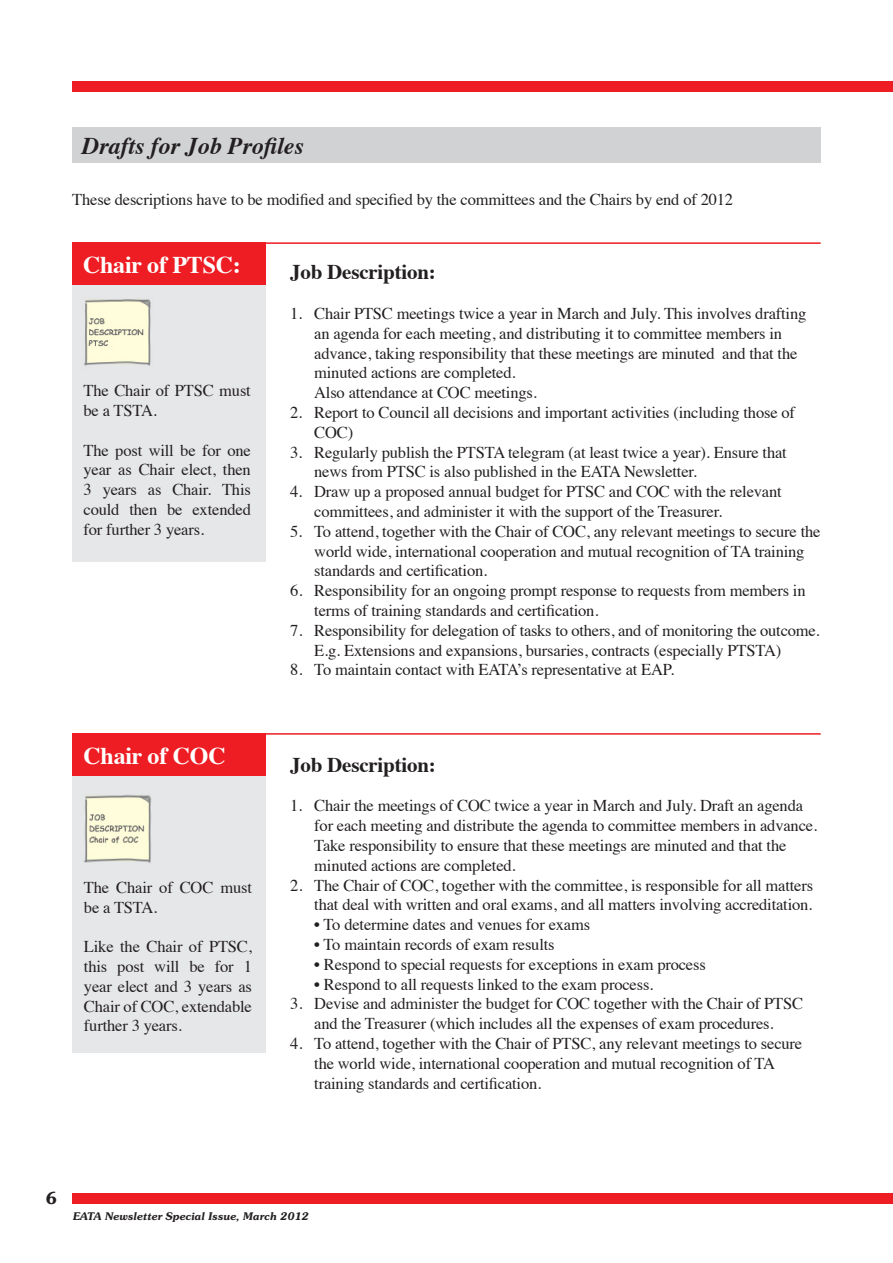
<style>
.page{position:relative;width:893px;height:1263px;background:#fff}
.page>*{position:absolute;margin:0;border:0;box-sizing:border-box;transform-origin:0 0}
.t1{font:700 24px "Times";letter-spacing:-.01em;color:#fff}
.t2{font:italic 700 24px "Times";color:#231f20}
.t3{font:700 21px "Times";letter-spacing:-.01em;color:#231f20}
.t4{font:16.5px/19.8px "Times";letter-spacing:-.01em;color:#231f20}
.t5{font:italic 600 10.5px "Souvenir LT";letter-spacing:-.01em;color:#231f20}
</style>
<div class="page">
<div style="left:72px;top:81px;width:821px;height:10px;background:#ee1d23"></div>
<div style="left:72px;top:1193px;width:821px;height:10px;background:#ee1d23"></div>
<div style="left:72px;top:776px;width:194px;height:276px;background:#e6e7e9"></div>
<img style="left:84px;top:794px;width:68px;height:69px">
<div style="left:72px;top:242px;width:194px;height:43px;background:#ee1d23"></div>
<div style="left:72px;top:734px;width:194px;height:42px;background:#ee1d23"></div>
<div style="left:72px;top:128px;width:749px;height:35px;background:#d1d2d4"></div>
<div style="left:72px;top:285px;width:194px;height:276px;background:#e6e7e9"></div>
<img style="left:84px;top:299px;width:67px;height:67px">
<hr style="left:72px;top:733px;width:749px;height:2px;background:#ee1d23">
<hr style="left:72px;top:242px;width:749px;height:2px;background:#ee1d23">
<h1 class="t2" style="left:82px;top:123px;width:223px">Drafts for Job Profiles</h1>
<p class="t4" style="left:72px;top:188px;width:662px">These descriptions have to be modified and specified by the committees and the Chairs by end of 2012</p>
<h1 class="t1" style="left:83px;top:242px;width:159px">Chair of PTSC:</h1>
<p class="t4" style="left:84px;top:379px;width:169px">The Chair of PTSC must be a TSTA.</p>
<p class="t4" style="left:84px;top:439px;width:169px;text-align:justify">The post will be for one year as Chair elect, then 3 years as Chair. This could then be extended for further 3 years.</p>
<h1 class="t1" style="left:83px;top:733px;width:144px">Chair of COC</h1>
<p class="t4" style="left:84px;top:876px;width:169px">The Chair of COC must be a TSTA.</p>
<p class="t4" style="left:84px;top:935px;width:169px;text-align:justify">Like the Chair of PTSC, this post will be for 1 year elect and 3 years as Chair of COC, extendable further 3 years.</p>
<p class="t3" style="left:290px;top:252px;width:147px">Job Description:</p>
<p class="t4" style="left:314px;top:302px;width:494px;text-indent:-24px">1. Chair PTSC meetings twice a year in March and July. This involves drafting an agenda for each meeting, and distributing it to committee members in advance, taking responsibility that these meetings are minuted and that the minuted actions are completed.<br>Also attendance at COC meetings.</p>
<p class="t4" style="left:314px;top:401px;width:482px;text-indent:-24px">2. Report to Council all decisions and important activities (including those of<br>COC)</p>
<p class="t4" style="left:314px;top:441px;width:474px;text-indent:-24px">3. Regularly publish the PTSTA telegram (at least twice a year). Ensure that news from PTSC is also published in the EATA Newsletter.</p>
<p class="t4" style="left:314px;top:480px;width:469px;text-indent:-24px">4. Draw up a proposed annual budget for PTSC and COC with the relevant committees, and administer it with the support of the Treasurer.</p>
<p class="t4" style="left:314px;top:520px;width:508px;text-indent:-24px">5. To attend, together with the Chair of COC, any relevant meetings to secure the world wide, international cooperation and mutual recognition of TA training standards and certification.</p>
<p class="t4" style="left:314px;top:579px;width:493px;text-indent:-24px">6. Responsibility for an ongoing prompt response to requests from members in terms of training standards and certification.</p>
<p class="t4" style="left:314px;top:619px;width:507px;text-indent:-24px">7. Responsibility for delegation of tasks to others, and of monitoring the outcome.<br>E.g. Extensions and expansions, bursaries, contracts (especially PTSTA)</p>
<p class="t4" style="left:290px;top:659px;width:385px">8. To maintain contact with EATA’s representative at EAP.</p>
<p class="t3" style="left:290px;top:745px;width:147px">Job Description:</p>
<p class="t4" style="left:314px;top:794px;width:504px;text-indent:-24px">1. Chair the meetings of COC twice a year in March and July. Draft an agenda for each meeting and distribute the agenda to committee members in advance.<br>Take responsibility to ensure that these meetings are minuted and that the minuted actions are completed.</p>
<p class="t4" style="left:290px;top:874px;width:524px;text-align:right">2. The Chair of COC, together with the committee, is responsible for all matters that deal with written and oral exams, and all matters involving accreditation.</p>
<p class="t4" style="left:314px;top:913px;width:277px">• To determine dates and venues for exams</p>
<p class="t4" style="left:314px;top:933px;width:242px">• To maintain records of exam results</p>
<p class="t4" style="left:314px;top:953px;width:393px">• Respond to special requests for exceptions in exam process</p>
<p class="t4" style="left:314px;top:973px;width:341px">• Respond to all requests linked to the exam process.</p>
<p class="t4" style="left:290px;top:992px;width:514px;text-align:center">3. Devise and administer the budget for COC together with the Chair of PTSC and the Treasurer (which includes all the expenses of exam procedures.</p>
<p class="t4" style="left:314px;top:1032px;width:489px;text-indent:-24px">4. To attend, together with the Chair of PTSC, any relevant meetings to secure the world wide, international cooperation and mutual recognition of TA training standards and certification.</p>
<p class="t5" style="left:72px;top:1210px;width:237px">EATA Newsletter Special Issue, March 2012</p>
</div>
